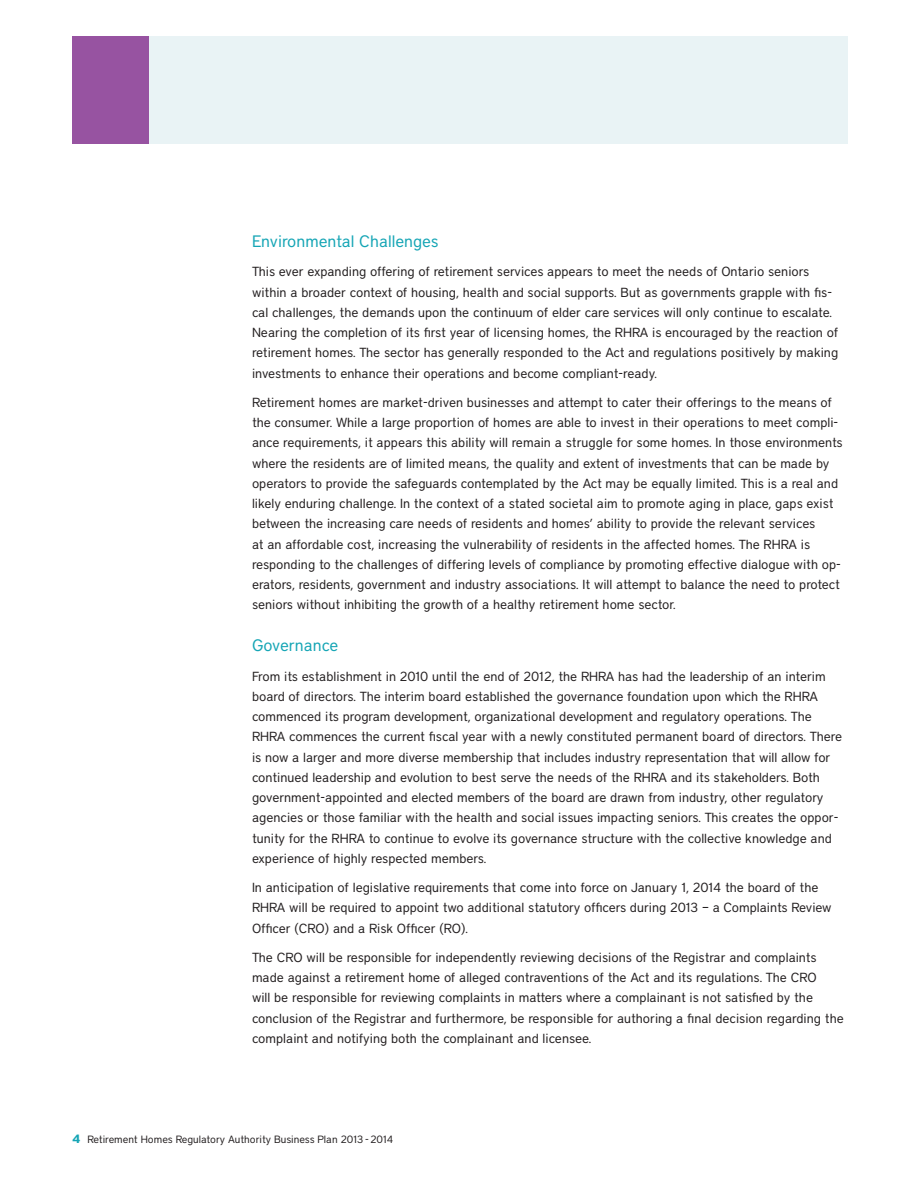
<style>
.page{position:relative;width:918px;height:1188px;background:#fff}
.page>*{position:absolute;margin:0;border:0;box-sizing:border-box;transform-origin:0 0}
.t1{font:16.5px "District";color:#15a5b5}
.t2{font:13.2px/20.2px "District";color:#231f20}
.t3{font:10.5px "District";color:#231f20}
.s1{font-weight:700;font-size:12px;color:#15a5b5}
</style>
<div class="page">
<div style="left:72px;top:36px;width:776px;height:108px;background:#e9f3f5"></div>
<div style="left:72px;top:36px;width:76px;height:108px;background:#9753a1"></div>
<h3 class="t1" style="left:252px;top:232px;width:188px">Environmental Challenges</h3>
<p class="t2" style="left:252px;top:262px;width:582px">This ever expanding offering of retirement services appears to meet the needs of Ontario seniors within a broader context of housing, health and social supports. But as governments grapple with fis&shy;cal challenges, the demands upon the continuum of elder care services will only continue to escalate.</p>
<p class="t2" style="left:252px;top:322px;width:588px;text-align:justify">Nearing the completion of its first year of licensing homes, the RHRA is encouraged by the reaction of retirement homes. The sector has generally responded to the Act and regulations positively by making investments to enhance their operations and become compliant-ready.</p>
<p class="t2" style="left:252px;top:392px;width:592px">Retirement homes are market-driven businesses and attempt to cater their offerings to the means of the consumer. While a large proportion of homes are able to invest in their operations to meet compli&shy;ance requirements, it appears this ability will remain a struggle for some homes. In those environments where the residents are of limited means, the quality and extent of investments that can be made by operators to provide the safeguards contemplated by the Act may be equally limited. This is a real and likely enduring challenge. In the context of a stated societal aim to promote aging in place, gaps exist between the increasing care needs of residents and homes’ ability to provide the relevant services<br>at an affordable cost, increasing the vulnerability of residents in the affected homes. The RHRA is responding to the challenges of differing levels of compliance by promoting effective dialogue with op&shy;erators, residents, government and industry associations. It will attempt to balance the need to protect seniors without inhibiting the growth of a healthy retirement home sector.</p>
<h3 class="t1" style="left:252px;top:636px;width:88px">Governance</h3>
<p class="t2" style="left:252px;top:666px;width:592px">From its establishment in 2010 until the end of 2012, the RHRA has had the leadership of an interim board of directors. The interim board established the governance foundation upon which the RHRA commenced its program development, organizational development and regulatory operations. The RHRA commences the current fiscal year with a newly constituted permanent board of directors. There is now a larger and more diverse membership that includes industry representation that will allow for continued leadership and evolution to best serve the needs of the RHRA and its stakeholders. Both government-appointed and elected members of the board are drawn from industry, other regulatory agencies or those familiar with the health and social issues impacting seniors. This creates the oppor&shy;tunity for the RHRA to continue to evolve its governance structure with the collective knowledge and experience of highly respected members.</p>
<p class="t2" style="left:252px;top:877px;width:581px">In anticipation of legislative requirements that come into force on January 1, 2014 the board of the<br>RHRA will be required to appoint two additional statutory officers during 2013 – a Complaints Review<br>Officer (CRO) and a Risk Officer (RO).</p>
<p class="t2" style="left:252px;top:947px;width:593px">The CRO will be responsible for independently reviewing decisions of the Registrar and complaints made against a retirement home of alleged contraventions of the Act and its regulations. The CRO<br>will be responsible for reviewing complaints in matters where a complainant is not satisfied by the conclusion of the Registrar and furthermore, be responsible for authoring a final decision regarding the complaint and notifying both the complainant and licensee.</p>
<p class="t3" style="left:72px;top:1133px;width:323px"><span class="s1">4</span> Retirement Homes Regulatory Authority Business Plan 2013 - 2014</p>
</div>
